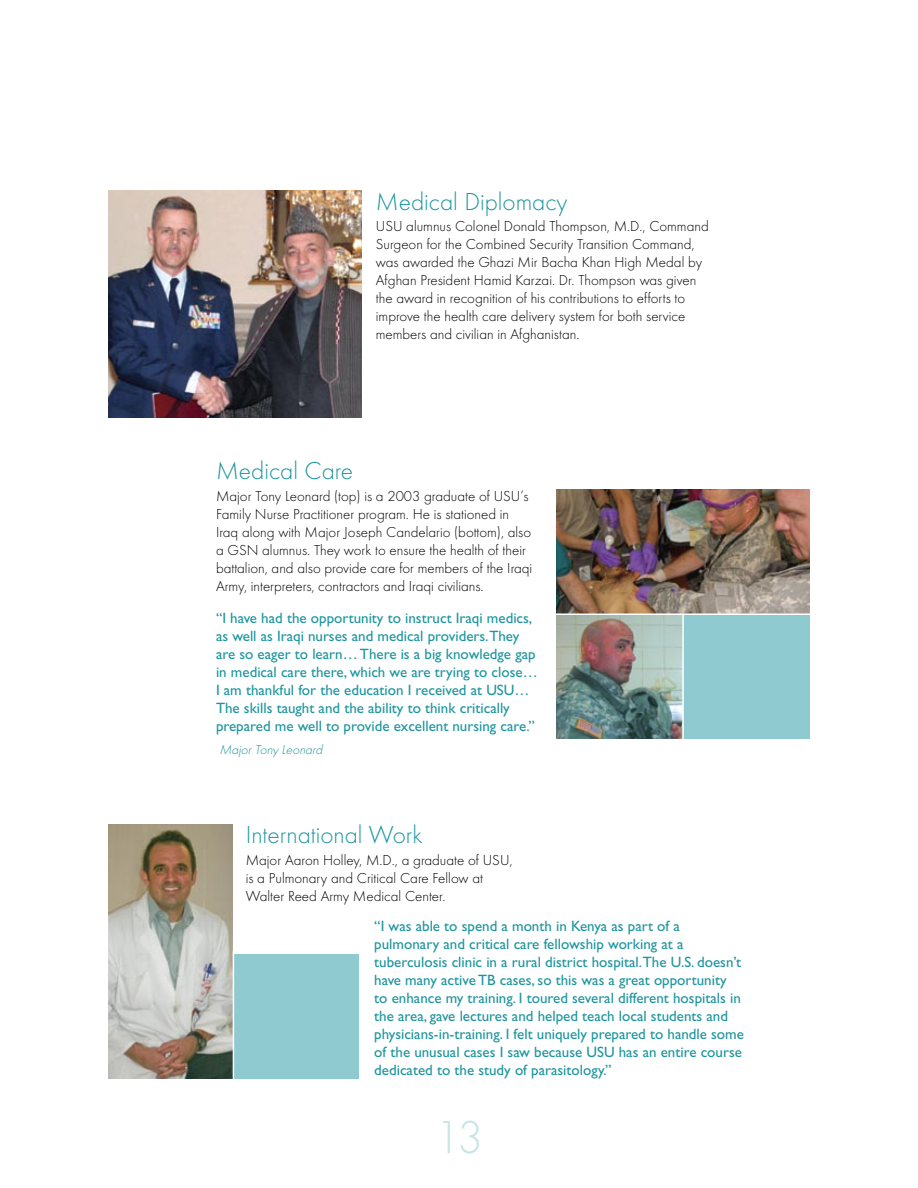
<style>
.page{position:relative;width:918px;height:1188px;background:#fff}
.page>*{position:absolute;margin:0;border:0;box-sizing:border-box;transform-origin:0 0}
.t1{font:300 48px "Futura T";color:#c6e4e7}
.t2{font:300 25.5px "Futura T";color:#1c959e}
.t3{font:15px/18px "Gill Sans";color:#1c959e}
.t4{font:300 15px/18px "Futura T";color:#000}
.t5{font:italic 300 13.5px "Futura T";color:#1c959e}
</style>
<div class="page">
<img style="left:108px;top:190px;width:254px;height:227px">
<img style="left:108px;top:825px;width:125px;height:254px">
<div style="left:233px;top:954px;width:126px;height:125px;background:#8ecacf"></div>
<hr style="left:233px;top:951px;width:1px;height:137px;background:#fff">
<img style="left:556px;top:490px;width:254px;height:124px">
<img style="left:556px;top:615px;width:126px;height:124px">
<div style="left:683px;top:615px;width:127px;height:124px;background:#8ecacf"></div>
<hr style="left:682px;top:614px;width:2px;height:126px;background:#fff">
<p class="t2" style="left:376px;top:187px;width:193px">Medical Diplomacy</p>
<p class="t4" style="left:376px;top:217px;width:334px">USU alumnus Colonel Donald Thompson, M.D., Command Surgeon for the Combined Security Transition Command, was awarded the Ghazi Mir Bacha Khan High Medal by Afghan President Hamid Karzai. Dr. Thompson was given the award in recognition of his contributions to efforts to improve the health care delivery system for both service members and civilian in Afghanistan.</p>
<p class="t2" style="left:216px;top:456px;width:139px">Medical Care</p>
<p class="t4" style="left:216px;top:487px;width:318px">Major Tony Leonard (top) is a 2003 graduate of USU’s Family N urse Practitioner program. He is stationed in<br>I raq along with Major Joseph Candelario (bottom), also a GSN alumnus. They work to ensure the health of their battalion, and also provide care for members of the I raqi Army, interpreters, contractors and I raqi civilians.</p>
<p class="t3" style="left:216px;top:609px;width:323px">“I have had the opportunity to instruct Iraqi medics, as well as Iraqi nurses and medical providers.They are so eager to learn… There is a big knowledge gap in medical care there, which we are trying to close… I am thankful for the education I received at USU… The skills taught and the ability to think critically prepared me well to provide excellent nursing care.”</p>
<p class="t5" style="left:219px;top:741px;width:107px">MajorTony Leonard</p>
<p class="t2" style="left:246px;top:819px;width:178px">I nternational Work</p>
<p class="t4" style="left:246px;top:851px;width:268px">Major Aaron Holley, M.D., a graduate of USU, is a Pulmonary and Critical Care Fellow at<br>Walter Reed Army Medical Center.</p>
<p class="t3" style="left:374px;top:917px;width:371px">“I was able to spend a month in Kenya as part of a pulmonary and critical care fellowship working at a tuberculosis clinic in a rural district hospital.The U.S. doesn’t have many active TB cases, so this was a great opportunity<br>to enhance my training. I toured several different hospitals in the area, gave lectures and helped teach local students and physicians-in-training. I felt uniquely prepared to handle some of the unusual cases I saw because USU has an entire course dedicated to the study of parasitology.”</p>
<p class="t1" style="left:435px;top:1109px;width:50px">13</p>
</div>
